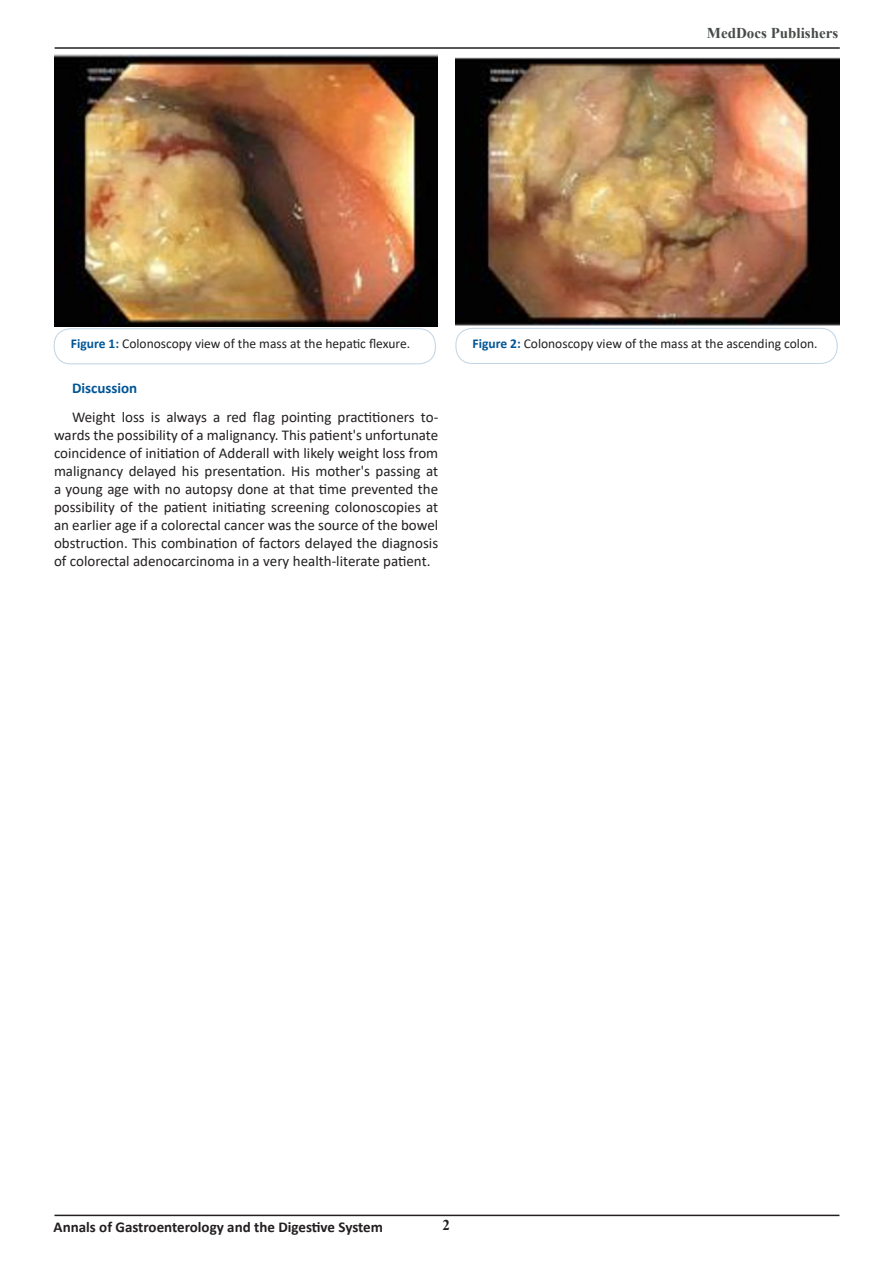
<style>
.page{position:relative;width:893px;height:1263px;background:#fff}
.page>*{position:absolute;margin:0;border:0;box-sizing:border-box;transform-origin:0 0}
.t1{font:15px/18px "Calibri";color:#231f20;text-align:justify}
.t2{font:700 15px "Calibri";color:#231f20}
.t3{font:700 15px "Times New Roman";color:#464b47}
.t4{font:700 15px "Calibri";color:#005596}
.t5{font:700 15px "Times New Roman";color:#231f20}
.t6{font:13.5px "Calibri";color:#231f20}
.s1{font-weight:700;color:#005596}
</style>
<div class="page">
<hr style="left:55px;top:47px;width:785px;height:2px;background:#231f20">
<hr style="left:54px;top:1214px;width:785px;height:2px;background:#231f20">
<div style="left:54px;top:329px;width:382px;height:35px;border:1px solid #bfd4e5;border-radius:16px"></div>
<img style="left:54px;top:54px;width:383px;height:272px">
<img style="left:456px;top:58px;width:384px;height:267px">
<div style="left:456px;top:328px;width:381px;height:36px;border:1px solid #bfd4e5;border-radius:16px"></div>
<p class="t3" style="left:707px;top:22px;width:133px">MedDocs Publishers</p>
<p class="t6" style="left:71px;top:334px;width:341px"><span class="s1">Figure 1:</span> Colonoscopy view of the mass at the hepatic flexure.</p>
<p class="t6" style="left:473px;top:334px;width:346px"><span class="s1">Figure 2:</span> Colonoscopy view of the mass at the ascending colon.</p>
<p class="t4" style="left:72px;top:378px;width:67px">Discussion</p>
<p class="t1" style="left:54px;top:408px;width:386px;text-indent:18px">Weight loss is always a red flag pointing practitioners to&shy;wards the possibility of a malignancy. This patient's unfortunate coincidence of initiation of Adderall with likely weight loss from malignancy delayed his presentation. His mother's passing at a young age with no autopsy done at that time prevented the possibility of the patient initiating screening colonoscopies at an earlier age if a colorectal cancer was the source of the bowel obstruction. This combination of factors delayed the diagnosis of colorectal adenocarcinoma in a very health-literate patient.</p>
<p class="t2" style="left:54px;top:1217px;width:331px">Annals of Gastroenterology and the Digestive System</p>
<p class="t5" style="left:442px;top:1214px;width:9px">2</p>
</div>
